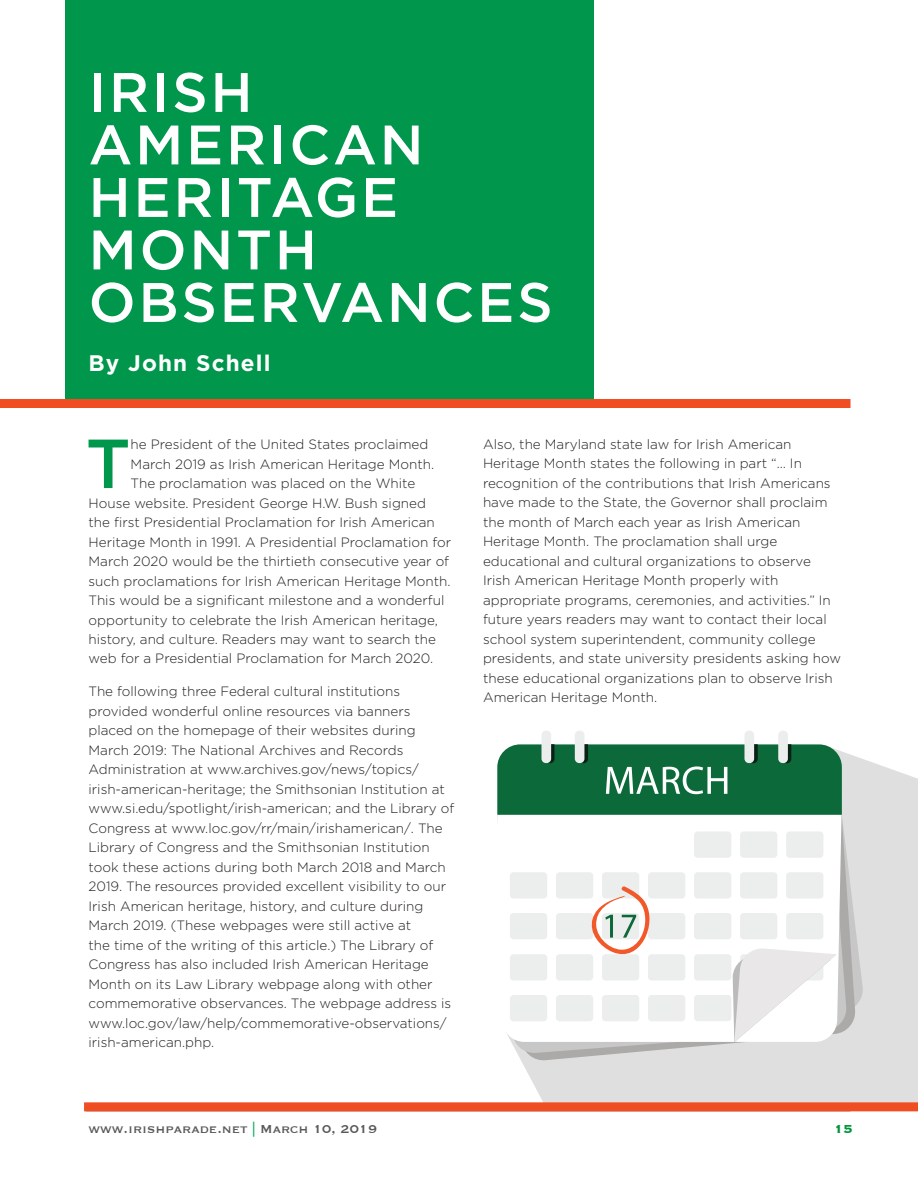
<style>
.page{position:relative;width:918px;height:1188px;background:#fff}
.page>*{position:absolute;margin:0;border:0;box-sizing:border-box;transform-origin:0 0}
.t1{font:500 69.15px "Gotham";color:#00964c}
.t2{font:500 55.5px/52.5px "Gotham";letter-spacing:.05em;color:#fff}
.t3{font:700 22.5px "Gotham";letter-spacing:.05em;color:#fff}
.t4{font:15px "Copperplate";color:#57585a}
.t5{font:700 15px "Copperplate";color:#00943d}
.t6{font:300 13.5px/19.5px "Gotham";color:#231f20}
.s1{color:#16aa62}
</style>
<div class="page">
<hr style="left:86px;top:1111px;width:765px;height:1px;background:#939598">
<div style="left:66px;top:0;width:528px;height:404px;background:#00964c"></div>
<div style="left:0;top:399px;width:850px;height:9px;background:#f04d22"></div>
<div style="left:521px;top:751px;width:397px;height:351px;background:#dedfde"></div>
<svg style="left:847px;top:788px;width:17px;height:262px;background:#dbdbdb"></svg>
<svg style="left:518px;top:791px;width:338px;height:270px;background:#d2d2d1"></svg>
<svg style="left:511px;top:788px;width:336px;height:266px;background:#c9c8c8"></svg>
<svg style="left:497px;top:815px;width:345px;height:227px"></svg>
<div style="left:541px;top:731px;width:10px;height:32px;background:#eceded;border-radius:4px"></div>
<div style="left:575px;top:731px;width:9px;height:32px;background:#eceded;border-radius:4px"></div>
<div style="left:744px;top:731px;width:10px;height:32px;background:#eceded;border-radius:4px"></div>
<div style="left:778px;top:731px;width:10px;height:32px;background:#eceded;border-radius:4px"></div>
<div style="left:694px;top:831px;width:37px;height:27px;background:#eceded;border-radius:4px"></div>
<div style="left:740px;top:831px;width:37px;height:27px;background:#eceded;border-radius:4px"></div>
<div style="left:786px;top:831px;width:37px;height:27px;background:#eceded;border-radius:4px"></div>
<div style="left:510px;top:872px;width:37px;height:27px;background:#eceded;border-radius:4px"></div>
<div style="left:556px;top:872px;width:37px;height:27px;background:#eceded;border-radius:4px"></div>
<div style="left:602px;top:872px;width:37px;height:27px;background:#eceded;border-radius:4px"></div>
<div style="left:648px;top:872px;width:37px;height:27px;background:#eceded;border-radius:4px"></div>
<div style="left:694px;top:872px;width:37px;height:27px;background:#eceded;border-radius:4px"></div>
<div style="left:740px;top:872px;width:37px;height:27px;background:#eceded;border-radius:4px"></div>
<div style="left:786px;top:872px;width:37px;height:27px;background:#eceded;border-radius:4px"></div>
<div style="left:510px;top:913px;width:37px;height:26px;background:#eceded;border-radius:4px"></div>
<div style="left:556px;top:913px;width:37px;height:26px;background:#eceded;border-radius:4px"></div>
<div style="left:648px;top:913px;width:37px;height:26px;background:#eceded;border-radius:4px"></div>
<div style="left:694px;top:913px;width:37px;height:26px;background:#eceded;border-radius:4px"></div>
<div style="left:740px;top:913px;width:37px;height:26px;background:#eceded;border-radius:4px"></div>
<div style="left:786px;top:913px;width:37px;height:26px;background:#eceded;border-radius:4px"></div>
<div style="left:510px;top:954px;width:37px;height:27px;background:#eceded;border-radius:4px"></div>
<div style="left:556px;top:954px;width:37px;height:27px;background:#eceded;border-radius:4px"></div>
<div style="left:602px;top:954px;width:37px;height:27px;background:#eceded;border-radius:4px"></div>
<div style="left:648px;top:954px;width:37px;height:27px;background:#eceded;border-radius:4px"></div>
<div style="left:694px;top:954px;width:37px;height:27px;background:#eceded;border-radius:4px"></div>
<div style="left:694px;top:995px;width:37px;height:26px;background:#eceded;border-radius:4px"></div>
<div style="left:510px;top:995px;width:37px;height:26px;background:#eceded;border-radius:4px"></div>
<div style="left:556px;top:995px;width:37px;height:26px;background:#eceded;border-radius:4px"></div>
<div style="left:602px;top:995px;width:37px;height:26px;background:#eceded;border-radius:4px"></div>
<div style="left:648px;top:995px;width:37px;height:26px;background:#eceded;border-radius:4px"></div>
<svg style="left:733px;top:948px;width:104px;height:94px"></svg>
<svg style="left:497px;top:744px;width:345px;height:71px;background:#22754a"></svg>
<svg style="left:588px;top:885px;width:70px;height:78px"></svg>
<div style="left:84px;top:1102px;width:834px;height:9px;background:#f04d22"></div>
<p class="t2" style="left:89px;top:65px;width:466px">IRISH<br>AMERICAN<br>HERITAGE<br>MONTH<br>OBSERVANCES</p>
<p class="t3" style="left:89px;top:348px;width:183px">By John Schell</p>
<p class="t1" style="left:86px;top:418px;width:46px">T</p>
<p class="t6" style="left:131px;top:434px;width:299px">he President of the United States proclaimed</p>
<p class="t6" style="left:131px;top:454px;width:305px">March 2019 as Irish American Heritage Month.</p>
<p class="t6" style="left:131px;top:473px;width:286px">The proclamation was placed on the White</p>
<p class="t6" style="left:89px;top:493px;width:339px">House website. President George H.W. Bush signed</p>
<p class="t6" style="left:89px;top:512px;width:348px">the first Presidential Proclamation for Irish American</p>
<p class="t6" style="left:89px;top:532px;width:364px">Heritage Month in 1991. A Presidential Proclamation for</p>
<p class="t6" style="left:89px;top:551px;width:362px">March 2020 would be the thirtieth consecutive year of</p>
<p class="t6" style="left:89px;top:571px;width:363px">such proclamations for Irish American Heritage Month.</p>
<p class="t6" style="left:89px;top:590px;width:357px">This would be a significant milestone and a wonderful</p>
<p class="t6" style="left:89px;top:610px;width:351px">opportunity to celebrate the Irish American heritage,</p>
<p class="t6" style="left:89px;top:629px;width:349px">history, and culture. Readers may want to search the</p>
<p class="t6" style="left:89px;top:649px;width:346px">web for a Presidential Proclamation for March 2020.</p>
<p class="t6" style="left:89px;top:682px;width:367px">The following three Federal cultural institutions provided wonderful online resources via banners placed on the homepage of their websites during March 2019: The National Archives and Records Administration at www.archives.gov/news/topics/ irish-american-heritage; the Smithsonian Institution at www.si.edu/spotlight/irish-american; and the Library of Congress at www.loc.gov/rr/main/irishamerican/. The Library of Congress and the Smithsonian Institution took these actions during both March 2018 and March 2019. The resources provided excellent visibility to our Irish American heritage, history, and culture during March 2019. (These webpages were still active at<br>the time of the writing of this article.) The Library of Congress has also included Irish American Heritage Month on its Law Library webpage along with other commemorative observances. The webpage address is www.loc.gov/law/help/commemorative-observations/ irish-american.php.</p>
<p class="t6" style="left:483px;top:434px;width:360px">Also, the Maryland state law for Irish American Heritage Month states the following in part “… In recognition of the contributions that Irish Americans have made to the State, the Governor shall proclaim the month of March each year as Irish American Heritage Month. The proclamation shall urge educational and cultural organizations to observe Irish American Heritage Month properly with appropriate programs, ceremonies, and activities.” In future years readers may want to contact their local school system superintendent, community college presidents, and state university presidents asking how these educational organizations plan to observe Irish American Heritage Month.</p>
<p class="t4" style="left:89px;top:1119px;width:290px">www.irishparade.net <span class="s1">|</span> March 10, 2019</p>
<p class="t5" style="left:834px;top:1119px;width:20px">15</p>
</div>
